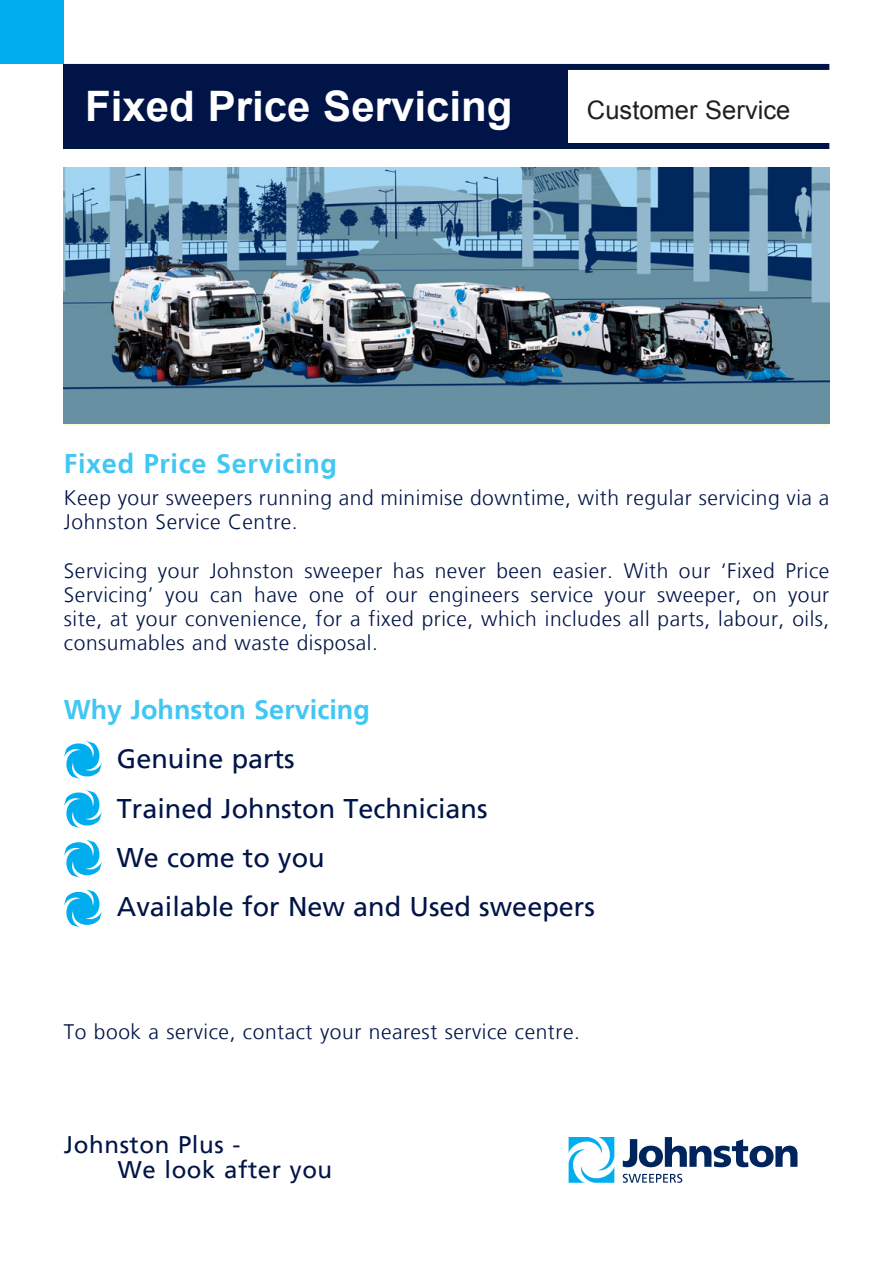
<style>
.page{position:relative;width:893px;height:1263px;background:#fff}
.page>*{position:absolute;margin:0;border:0;box-sizing:border-box;transform-origin:0 0}
.t1{font:700 42px "Arial";color:#fff}
.t2{font:27px/49.3px "Frutiger";color:#001447}
.t3{font:700 27px "Frutiger";color:#40c7f4}
.t4{font:700 27px "Frutiger";letter-spacing:.025em;color:#40c7f4}
.t5{font:25.5px "Arial";color:#231f20}
.t6{font:24px/25.5px "Frutiger";letter-spacing:.025em;color:#001447}
.t7{font:300 21px/24px "Frutiger";letter-spacing:.025em;color:#001447}
</style>
<div class="page">
<div style="left:0;top:0;width:64px;height:64px;background:#00aeef"></div>
<div style="left:64px;top:64px;width:504px;height:85px;background:#001447"></div>
<div style="left:64px;top:64px;width:765px;height:6px;background:#001447"></div>
<div style="left:64px;top:143px;width:765px;height:6px;background:#001447"></div>
<svg style="left:623px;top:1137px;width:174px;height:30px"></svg>
<svg style="left:568px;top:1137px;width:47px;height:46px"></svg>
<svg style="left:623px;top:1174px;width:59px;height:9px"></svg>
<svg style="left:64px;top:741px;width:38px;height:38px"></svg>
<svg style="left:64px;top:790px;width:38px;height:38px"></svg>
<svg style="left:64px;top:839px;width:38px;height:39px"></svg>
<svg style="left:64px;top:889px;width:38px;height:39px"></svg>
<img style="left:64px;top:167px;width:765px;height:256px">
<h1 class="t1" style="left:85px;top:77px;width:429px">Fixed Price Servicing</h1>
<p class="t5" style="left:587px;top:92px;width:205px">Customer Service</p>
<p class="t4" style="left:64px;top:448px;width:275px">Fixed Price Servicing</p>
<p class="t7" style="left:64px;top:486px;width:767px">Keep your sweepers running and minimise downtime, with regular servicing via a<br>Johnston Service Centre.</p>
<p class="t7" style="left:64px;top:558px;width:767px;text-align:justify">Servicing your Johnston sweeper has never been easier. With our ‘Fixed Price Servicing’ you can have one of our engineers service your sweeper, on your site, at your convenience, for a fixed price, which includes all parts, labour, oils, consumables and waste disposal.</p>
<p class="t3" style="left:64px;top:693px;width:308px">Why Johnston Servicing</p>
<p class="t2" style="left:117px;top:734px;width:479px">Genuine parts<br>Trained Johnston Technicians<br>We come to you<br>Available for New and Used sweepers</p>
<p class="t7" style="left:64px;top:1020px;width:518px">To book a service, contact your nearest service centre.</p>
<p class="t6" style="left:118px;top:1132px;width:216px;text-indent:-54px">Johnston Plus -<br>We look after you</p>
</div>
